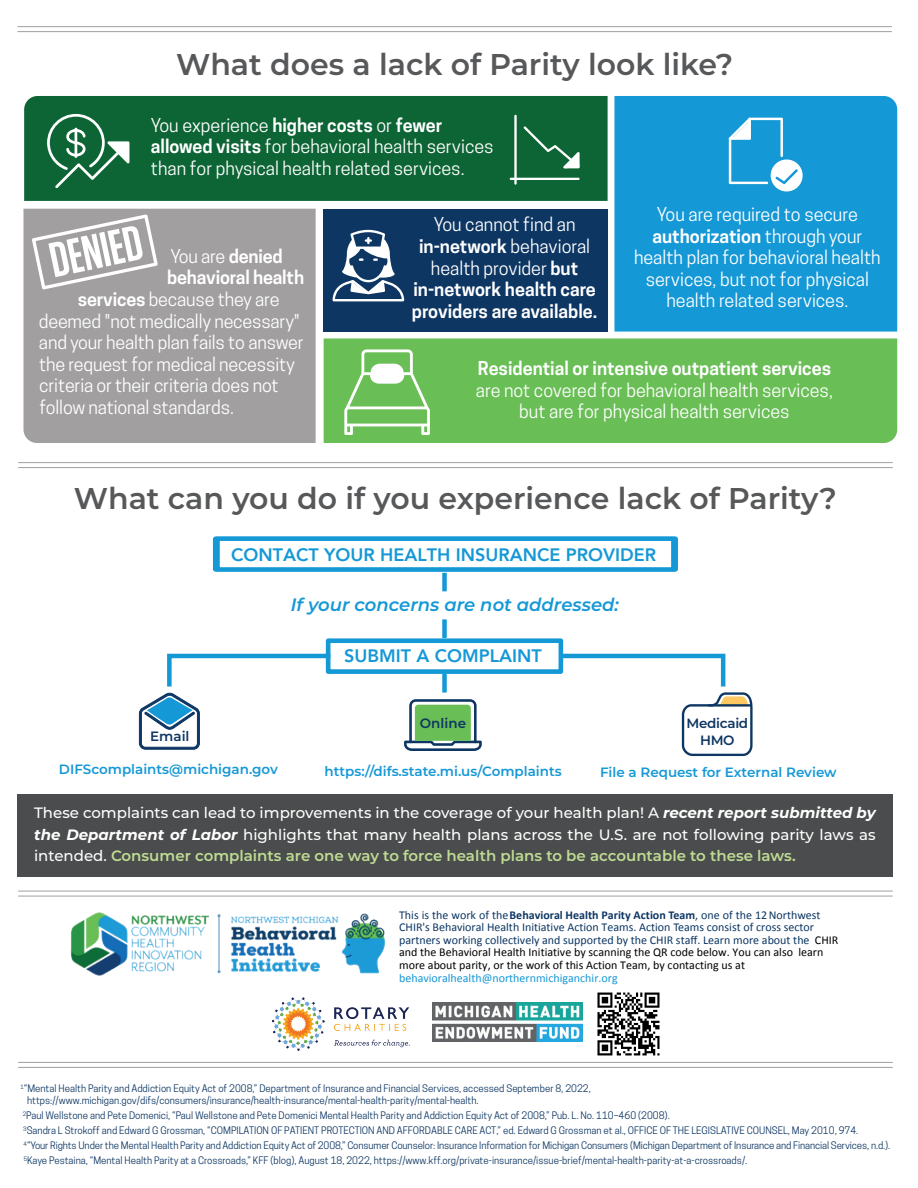
<style>
.page{position:relative;width:918px;height:1188px;background:#fff}
.page>*{position:absolute;margin:0;border:0;box-sizing:border-box;transform-origin:0 0}
.t1{font:600 30px "Montserrat";color:#57585a}
.t2{font:18px/21.6px "Cooper Hewitt";letter-spacing:-.005em;color:#fff;text-align:center}
.t3{font:600 18px/21.6px "Cooper Hewitt";color:#fff;text-align:center}
.t4{font:800 18px "Avenir";color:#1598d6}
.t5{font:italic 600 18px "Montserrat";color:#1598d6}
.t6{font:500 15px/21.6px "Montserrat";color:#fff;text-align:justify}
.t7{font:600 13.5px "Montserrat";color:#1598d6}
.t8{font:600 13.5px/16.2px "Montserrat";letter-spacing:-.01em;color:#0d3663;text-align:center}
.t9{font:12px/12.6px "Calibri";color:#0d3663}
.t10{font:12px "Calibri";color:#1598d6}
.t11{font:9.75px/15px "Cooper Hewitt";color:#0d3663}
.s1{font-weight:600}
.s2{font-weight:400}
.s3{font-weight:700;font-style:italic}
.s4{font-weight:600;color:#bfdc93}
.s5{font-weight:700}
.s6{color:#000}
</style>
<div class="page">
<div style="left:17px;top:794px;width:876px;height:83px;background:#4b4c4d"></div>
<img style="left:432px;top:1003px;width:151px;height:39px">
<img style="left:272px;top:997px;width:138px;height:54px">
<hr style="left:18px;top:26px;width:874px;height:1px;background:#a19f9f">
<hr style="left:18px;top:31px;width:874px;height:1px;background:#a19f9f">
<div style="left:24px;top:96px;width:584px;height:105px;background:#0d6535"></div>
<hr style="left:514px;top:115px;width:3px;height:70px;background:#fff">
<hr style="left:510px;top:178px;width:70px;height:2px;background:#fff">
<svg style="left:524px;top:126px;width:56px;height:42px;background:#2b784e"></svg>
<svg style="left:47px;top:114px;width:82px;height:74px;background:#3b825b"></svg>
<div style="left:24px;top:209px;width:292px;height:234px;background:#a19f9f"></div>
<div style="left:323px;top:209px;width:285px;height:122px;background:#0d3663"></div>
<svg style="left:333px;top:230px;width:71px;height:71px"></svg>
<svg style="left:30px;top:212px;width:130px;height:80px"></svg>
<div style="left:614px;top:96px;width:283px;height:236px;background:#1598d6"></div>
<svg style="left:729px;top:118px;width:74px;height:73px"></svg>
<div style="left:324px;top:338px;width:573px;height:105px;background:#69be56"></div>
<svg style="left:344px;top:349px;width:86px;height:86px"></svg>
<hr style="left:18px;top:462px;width:874px;height:1px;background:#a19f9f">
<hr style="left:18px;top:467px;width:874px;height:1px;background:#a19f9f">
<hr style="left:18px;top:891px;width:874px;height:1px;background:#a19f9f">
<hr style="left:18px;top:896px;width:874px;height:1px;background:#a19f9f">
<img style="left:70px;top:912px;width:316px;height:64px">
<hr style="left:18px;top:1062px;width:874px;height:1px;background:#a19f9f">
<hr style="left:18px;top:1067px;width:874px;height:1px;background:#a19f9f">
<div style="left:442px;top:674px;width:5px;height:19px;background:#1598d6"></div>
<svg style="left:563px;top:651px;width:190px;height:105px"></svg>
<hr style="left:708px;top:704px;width:43px;height:3px;background:#0d3663">
<svg style="left:139px;top:651px;width:187px;height:99px"></svg>
<svg style="left:404px;top:699px;width:78px;height:52px"></svg>
<div style="left:442px;top:619px;width:5px;height:19px;background:#1598d6"></div>
<div style="left:326px;top:638px;width:237px;height:36px;border:5px solid #1598d6"></div>
<div style="left:442px;top:573px;width:5px;height:18px;background:#1598d6"></div>
<div style="left:214px;top:536px;width:463px;height:36px;border:6px solid #1598d6"></div>
<img style="left:597px;top:992px;width:63px;height:64px">
<h1 class="t1" style="left:176px;top:43px;width:559px">What does a lack of Parity look like?</h1>
<h2 class="t2" style="left:151px;top:114px;width:344px;text-align:left">You experience <span class="s1">higher costs</span> or <span class="s1">fewer allowed visits</span> for behavioral health services than for physical health related services.</h2>
<h2 class="t3" style="left:412px;top:214px;width:187px"><span class="s2">You cannot find an </span>in-network <span class="s2">behavioral health provider</span> but in-network health care providers are available.</h2>
<h2 class="t2" style="left:634px;top:203px;width:248px">You are required to secure <span class="s1">authorization</span> through your health plan for behavioral health services, but not for physical health related services.</h2>
<h2 class="t2" style="left:170px;top:245px;width:114px">You are <span class="s1">denied</span></h2>
<h2 class="t3" style="left:167px;top:267px;width:138px">behavioral health</h2>
<h2 class="t2" style="left:78px;top:289px;width:203px"><span class="s1">services</span> because they are</h2>
<h2 class="t2" style="left:39px;top:310px;width:263px">deemed "not medically necessary"</h2>
<h2 class="t2" style="left:39px;top:332px;width:266px">and your health plan fails to answer</h2>
<h2 class="t2" style="left:39px;top:353px;width:257px">the request for medical necessity</h2>
<h2 class="t2" style="left:39px;top:375px;width:241px">criteria or their criteria does not</h2>
<h2 class="t2" style="left:39px;top:397px;width:196px">follow national standards.</h2>
<h2 class="t3" style="left:478px;top:358px;width:355px">Residential or intensive outpatient services</h2>
<h2 class="t2" style="left:476px;top:379px;width:359px">are not covered for behavioral health services, but are for physical health services</h2>
<h1 class="t1" style="left:74px;top:477px;width:765px">What can you do if you experience lack of Parity?</h1>
<h2 class="t4" style="left:231px;top:541px;width:426px">CONTACT YOUR HEALTH INSURANCE PROVIDER</h2>
<h2 class="t5" style="left:291px;top:592px;width:330px">If your concerns are not addressed:</h2>
<h3 class="t8" style="left:150px;top:728px;width:41px">Email</h3>
<h2 class="t4" style="left:344px;top:642px;width:199px">SUBMIT A COMPLAINT</h2>
<h3 class="t8" style="left:420px;top:715px;width:48px">Online</h3>
<h3 class="t8" style="left:686px;top:715px;width:63px">Medicaid<br>HMO</h3>
<h3 class="t7" style="left:59px;top:760px;width:220px">DIFScomplaints@michigan.gov</h3>
<h3 class="t7" style="left:325px;top:762px;width:239px">https://difs.state.mi.us/Complaints</h3>
<h3 class="t7" style="left:600px;top:763px;width:238px">File a Request for External Review</h3>
<p class="t6" style="left:34px;top:801px;width:843px">These complaints can lead to improvements in the coverage of your health plan! A <span class="s3">recent report submitted by the Department of Labor</span> highlights that many health plans across the U.S. are not following parity laws as intended. <span class="s4">Consumer complaints are one way to force health plans to be accountable to these laws.</span></p>
<p class="t9" style="left:399px;top:908px;width:441px">This is the work of the <span class="s5">Behavioral Health Parity Action Team</span>, one of the 12 Northwest CHIR's Behavioral Health Initiative Action Teams. Action Teams consist of cross sector partners working collectively and supported by the CHIR staff. Learn more about the <span class="s6">CHIR and the Behavioral Health Initiative by scanning the QR code below. You can also learn more about parity, or the work of this Action Team, by contacting us at</span></p>
<p class="t10" style="left:399px;top:970px;width:220px">behavioralhealth@northernmichiganchir.org</p>
<p class="t11" style="left:27px;top:1082px;width:565px;line-height:12px;text-indent:-7px"><sup>1</sup>“Mental Health Parity and Addiction Equity Act of 2008,” Department of Insurance and Financial Services, accessed September 8, 2022, https://www.michigan.gov/difs/consumers/insurance/health-insurance/mental-health-parity/mental-health.</p>
<p class="t11" style="left:23px;top:1108px;width:869px"><sup>2</sup>Paul Wellstone and Pete Domenici, “Paul Wellstone and Pete Domenici Mental Health Parity and Addiction Equity Act of 2008,” Pub. L. No. 110–460 (2008).<br><sup>3</sup>Sandra L Strokoff and Edward G Grossman, “COMPILATION OF PATIENT PROTECTION AND AFFORDABLE CARE ACT,” ed. Edward G Grossman et al., OFFICE OF THE LEGISLATIVE COUNSEL, May 2010, 974.<br><sup>4</sup>“Your Rights Under the Mental Health Parity and Addiction Equity Act of 2008,” Consumer Counselor: Insurance Information for Michigan Consumers (Michigan Department of Insurance and Financial Services, n.d.).<br><sup>5</sup>Kaye Pestaina, “Mental Health Parity at a Crossroads,” KFF (blog), August 18, 2022, https://www.kff.org/private-insurance/issue-brief/mental-health-parity-at-a-crossroads/.</p>
</div>
